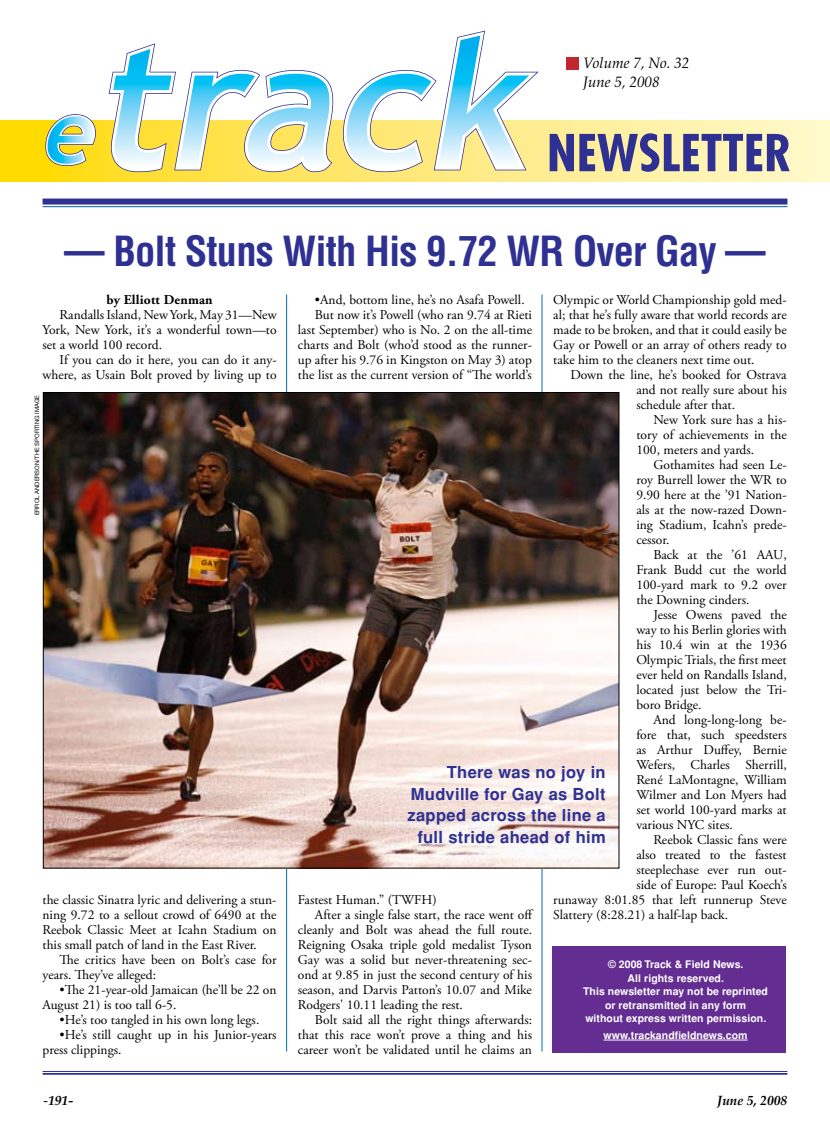
<style>
.page{position:relative;width:830px;height:1127px;background:#fff}
.page>*{position:absolute;margin:0;border:0;box-sizing:border-box;transform-origin:0 0}
.t1{font:700 condensed 40.5px "Helvetica";letter-spacing:-.02em;color:#2e3192}
.t2{font:700 16.5px/21.5px "Helvetica";letter-spacing:.02em;color:#2e3192;text-align:right}
.t3{font:italic 15px/19.5px "Palatino";color:#000}
.t4{font:13.5px/15px "Adobe Garamond Pro";color:#000;text-align:justify}
.t5{font:700 13.5px "Adobe Garamond Pro";letter-spacing:.015em;color:#000}
.t6{font:italic 700 13.5px "Palatino";color:#000}
.t7{font:700 10.5px/13.5px "Helvetica";letter-spacing:.005em;color:#fff;text-align:center}
.t8{font:6px "Helvetica Neue";color:#000}
.s1{font-weight:400;font-style:normal}
</style>
<div class="page">
<hr style="left:286px;top:294px;width:1px;height:757px;background:#006cb7">
<div style="left:566px;top:57px;width:12px;height:12px;background:#c1272d"></div>
<svg style="left:0;top:120px;width:829px;height:62px;background:#feea75"></svg>
<hr style="left:541px;top:294px;width:1px;height:757px;background:#006cb7">
<div style="left:552px;top:946px;width:233px;height:106px;background:#642d91"></div>
<hr style="left:603px;top:1039px;width:144px;height:1px;background:#fff">
<img style="left:45px;top:394px;width:572px;height:472px">
<hr style="left:43px;top:1071px;width:744px;height:1px;background:#2e3192">
<hr style="left:43px;top:1073px;width:744px;height:2px;background:#2e3192">
<div style="left:43px;top:199px;width:744px;height:6px;background:#2e3192"></div>
<hr style="left:43px;top:206px;width:744px;height:1px;background:#0057a8">
<svg style="left:106px;top:120px;width:438px;height:54px"></svg>
<svg style="left:108px;top:30px;width:432px;height:143px"></svg>
<svg style="left:43px;top:114px;width:54px;height:53px;background:#b0d1a2"></svg>
<svg style="left:549px;top:133px;width:240px;height:39px;background:#8e8a9e"></svg>
<p class="t3" style="left:583px;top:53px;width:107px">Volume 7, No. 32<br>June 5, 2008</p>
<h1 class="t1" style="left:64px;top:226px;width:702px">— Bolt Stuns With His 9.72 WR Over Gay —</h1>
<p class="t5" style="left:106px;top:292px;width:108px">by Elliott Denman</p>
<p class="t4" style="left:43px;top:308px;width:235px;text-indent:17px">Randalls Island, New York, May 31—New York, New York, it’s a wonderful town—to set a world 100 record.</p>
<p class="t4" style="left:43px;top:353px;width:235px;text-align:right">If you can do it here, you can do it any&shy;where, as Usain Bolt proved by living up to</p>
<p class="t4" style="left:315px;top:293px;width:211px">•And, bottom line, he’s no Asafa Powell.</p>
<p class="t4" style="left:315px;top:308px;width:218px">But now it’s Powell (who ran 9.74 at Rieti</p>
<p class="t4" style="left:298px;top:323px;width:235px">last September) who is No. 2 on the all-time</p>
<p class="t4" style="left:298px;top:338px;width:235px">charts and Bolt (who’d stood as the runner-</p>
<p class="t4" style="left:298px;top:353px;width:235px">up after his 9.76 in Kingston on May 3) atop</p>
<p class="t4" style="left:298px;top:368px;width:235px">the list as the current version of “The world’s</p>
<p class="t4" style="left:553px;top:293px;width:235px">Olympic or World Championship gold med&shy;al; that he’s fully aware that world records are made to be broken, and that it could easily be Gay or Powell or an array of others ready to take him to the cleaners next time out.</p>
<p class="t4" style="left:636px;top:368px;width:152px;text-indent:-66px">Down the line, he’s booked for Ostrava and not really sure about his schedule after that.</p>
<p class="t4" style="left:636px;top:413px;width:152px;text-indent:17px">New York sure has a his&shy;tory of achievements in the 100, meters and yards.</p>
<p class="t4" style="left:636px;top:458px;width:152px;text-indent:17px">Gothamites had seen Le&shy;roy Burrell lower the WR to 9.90 here at the ’91 Nation&shy;als at the now-razed Down&shy;ing Stadium, Icahn’s prede&shy;cessor.</p>
<p class="t4" style="left:636px;top:548px;width:152px;text-indent:17px">Back at the ’61 AAU, Frank Budd cut the world 100-yard mark to 9.2 over the Downing cinders.</p>
<p class="t4" style="left:636px;top:608px;width:152px;text-indent:17px">Jesse Owens paved the way to his Berlin glories with his 10.4 win at the 1936<br>Olympic Trials, the first meet ever held on Randalls Island, located just below the Tri&shy;boro Bridge.</p>
<p class="t4" style="left:636px;top:713px;width:152px;text-indent:17px">And long-long-long be&shy;fore that, such speedsters as Arthur Duffey, Bernie Wefers, Charles Sherrill, René LaMontagne, William Wilmer and Lon Myers had set world 100-yard marks at various NYC sites.</p>
<p class="t4" style="left:653px;top:833px;width:135px">Reebok Classic fans were</p>
<p class="t4" style="left:636px;top:848px;width:152px">also treated to the fastest</p>
<p class="t4" style="left:636px;top:863px;width:152px">steeplechase ever run out-</p>
<p class="t4" style="left:636px;top:878px;width:152px">side of Europe: Paul Koech’s</p>
<p class="t4" style="left:553px;top:893px;width:235px">runaway 8:01.85 that left runnerup Steve</p>
<p class="t4" style="left:553px;top:908px;width:176px">Slattery (8:28.21) a half-lap back.</p>
<p class="t8" style="left:33px;top:515px;width:122px;rotate:-90deg">ERROL ANDERSON/THE SPORTING IMAGE</p>
<p class="t2" style="left:407px;top:762px;width:200px">There was no joy in<br>Mudville for Gay as Bolt zapped across the line a full stride ahead of him</p>
<p class="t4" style="left:43px;top:893px;width:235px">the classic Sinatra lyric and delivering a stun&shy;ning 9.72 to a sellout crowd of 6490 at the Reebok Classic Meet at Icahn Stadium on this small patch of land in the East River.</p>
<p class="t4" style="left:43px;top:953px;width:235px;text-indent:17px">The critics have been on Bolt’s case for years. They’ve alleged:</p>
<p class="t4" style="left:43px;top:983px;width:235px;text-indent:17px">•The 21-year-old Jamaican (he’ll be 22 on<br>August 21) is too tall 6-5.</p>
<p class="t4" style="left:60px;top:1013px;width:201px">•He’s too tangled in his own long legs.</p>
<p class="t4" style="left:43px;top:1028px;width:235px;text-indent:17px">•He’s still caught up in his Junior-years press clippings.</p>
<p class="t4" style="left:298px;top:893px;width:140px">Fastest Human.” (TWFH)</p>
<p class="t4" style="left:315px;top:908px;width:220px">After a single false start, the race went off</p>
<p class="t4" style="left:298px;top:923px;width:235px">cleanly and Bolt was ahead the full route.</p>
<p class="t4" style="left:298px;top:938px;width:235px">Reigning Osaka triple gold medalist Tyson</p>
<p class="t4" style="left:298px;top:953px;width:235px">Gay was a solid but never-threatening sec-</p>
<p class="t4" style="left:298px;top:968px;width:235px">ond at 9.85 in just the second century of his</p>
<p class="t4" style="left:298px;top:983px;width:235px">season, and Darvis Patton’s 10.07 and Mike</p>
<p class="t4" style="left:298px;top:998px;width:166px">Rodgers' 10.11 leading the rest.</p>
<p class="t4" style="left:315px;top:1013px;width:218px">Bolt said all the right things afterwards:</p>
<p class="t4" style="left:298px;top:1028px;width:235px">that this race won’t prove a thing and his</p>
<p class="t4" style="left:298px;top:1043px;width:235px">career won’t be validated until he claims an</p>
<p class="t7" style="left:583px;top:958px;width:186px">© 2008 Track &amp; Field News.<br>All rights reserved.<br>This newsletter may not be reprinted or retransmitted in any form<br>without express written permission.</p>
<p class="t7" style="left:603px;top:1028px;width:145px">www.trackandfieldnews.com</p>
<p class="t6" style="left:44px;top:1093px;width:31px"><span class="s1">-</span>191-</p>
<p class="t6" style="left:716px;top:1092px;width:72px">June 5, 2008</p>
</div>
